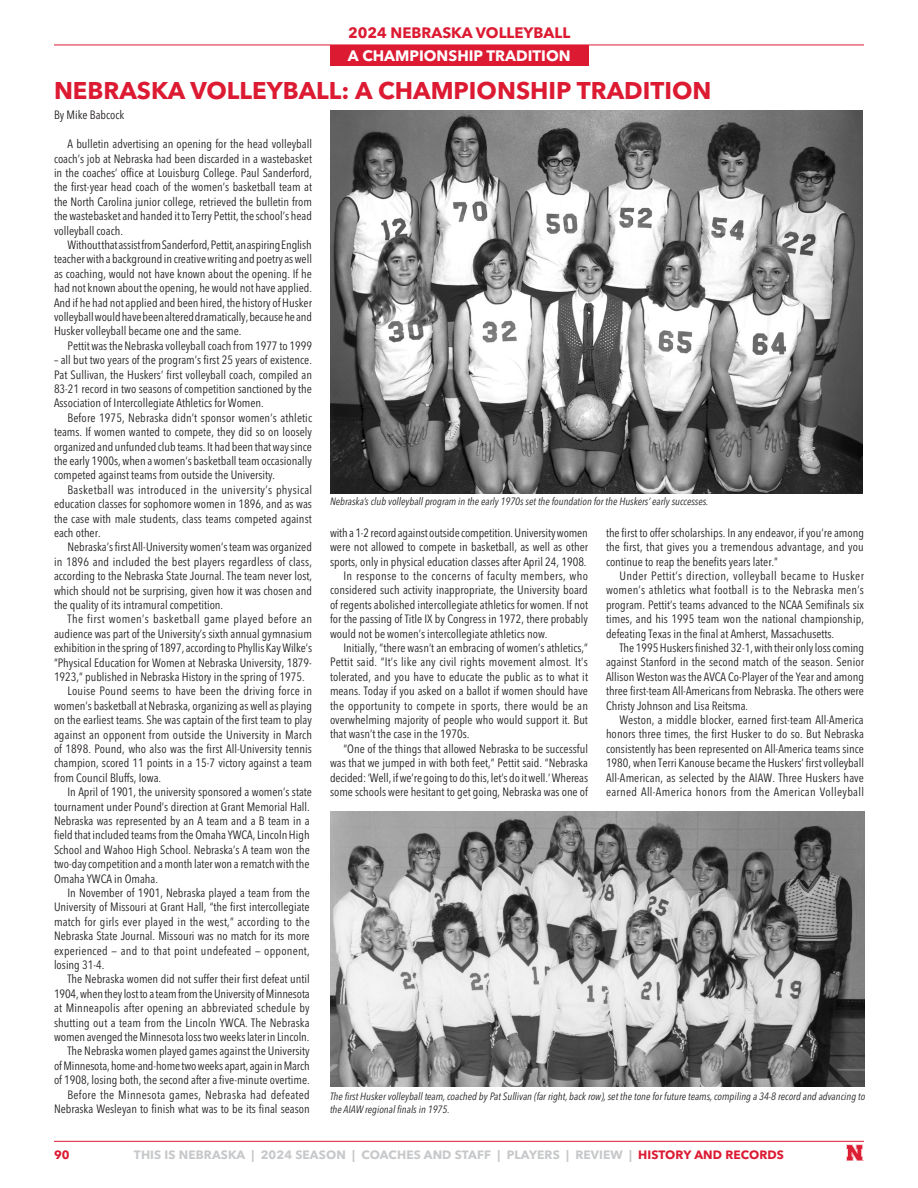
<style>
.page{position:relative;width:918px;height:1188px;background:#fff}
.page>*{position:absolute;margin:0;border:0;box-sizing:border-box;transform-origin:0 0}
.t1{font:700 24px "Avenir Next LT Pro";color:#dc1a32}
.t2{font:700 15px "Avenir Next LT Pro";color:#dc1a32}
.t3{font:700 15px "Avenir Next LT Pro";color:#fff}
.t4{font:condensed 12px/14.4px "Avenir Next LT Pro";color:#231f20;text-align:justify}
.t5{font:condensed 12px/14.4px "Avenir Next LT Pro";letter-spacing:.025em;color:#231f20;text-align:right}
.t6{font:700 12px "Avenir Next LT Pro";letter-spacing:.01em;color:#c7c8ca}
.t7{font:700 12px "Avenir Next LT Pro";color:#dc1a32}
.t8{font:italic condensed 10.5px/12.6px "Avenir Next LT Pro";color:#231f20}
.s1{color:#dc1a32}
</style>
<div class="page">
<hr style="left:54px;top:1141px;width:810px;height:1px;background:#dc1a32">
<svg style="left:846px;top:1145px;width:18px;height:16px"></svg>
<hr style="left:54px;top:45px;width:810px;height:1px;background:#dc1a32">
<div style="left:330px;top:45px;width:259px;height:21px;background:#dc1a32"></div>
<img style="left:330px;top:110px;width:533px;height:383px">
<img style="left:331px;top:811px;width:534px;height:276px">
<p class="t2" style="left:348px;top:24px;width:224px">2024 NEBRASKA VOLLEYBALL</p>
<p class="t3" style="left:348px;top:46px;width:224px">A CHAMPIONSHIP TRADITION</p>
<p class="t1" style="left:54px;top:76px;width:659px">NEBRASKA VOLLEYBALL: A CHAMPIONSHIP TRADITION</p>
<p class="t4" style="left:54px;top:108px;width:72px">By Mike Babcock</p>
<p class="t4" style="left:54px;top:137px;width:260px;text-indent:14px">A bulletin advertising an opening for the head volleyball coach’s job at Nebraska had been discarded in a wastebasket in the coaches’ office at Louisburg College. Paul Sanderford, the first-year head coach of the women’s basketball team at the North Carolina junior college, retrieved the bulletin from the wastebasket and handed it to Terry Pettit, the school’s head volleyball coach.</p>
<p class="t4" style="left:54px;top:237px;width:260px;text-indent:14px">Without that assist from Sanderford, Pettit, an aspiring English teacher with a background in creative writing and poetry as well as coaching, would not have known about the opening. If he had not known about the opening, he would not have applied.<br>And if he had not applied and been hired, the history of Husker volleyball would have been altered dramatically, because he and Husker volleyball became one and the same.</p>
<p class="t4" style="left:68px;top:338px;width:246px">Pettit was the Nebraska volleyball coach from 1977 to 1999</p>
<p class="t4" style="left:54px;top:353px;width:260px">– all but two years of the program’s first 25 years of existence.<br>Pat Sullivan, the Huskers’ first volleyball coach, compiled an 83-21 record in two seasons of competition sanctioned by the Association of Intercollegiate Athletics for Women.</p>
<p class="t4" style="left:54px;top:410px;width:260px;text-indent:14px">Before 1975, Nebraska didn’t sponsor women’s athletic teams. If women wanted to compete, they did so on loosely organized and unfunded club teams. It had been that way since the early 1900s, when a women’s basketball team occasionally competed against teams from outside the University.</p>
<p class="t4" style="left:54px;top:482px;width:260px;text-indent:14px">Basketball was introduced in the university’s physical education classes for sophomore women in 1896, and as was the case with male students, class teams competed against each other.</p>
<p class="t4" style="left:54px;top:540px;width:260px;text-indent:14px">Nebraska’s first All-University women’s team was organized in 1896 and included the best players regardless of class, according to the Nebraska State Journal. The team never lost, which should not be surprising, given how it was chosen and the quality of its intramural competition.</p>
<p class="t4" style="left:54px;top:612px;width:260px;text-indent:14px">The first women’s basketball game played before an audience was part of the University’s sixth annual gymnasium exhibition in the spring of 1897, according to Phyllis Kay Wilke’s “Physical Education for Women at Nebraska University, 1879- 1923,” published in Nebraska History in the spring of 1975.</p>
<p class="t4" style="left:54px;top:684px;width:260px;text-indent:14px">Louise Pound seems to have been the driving force in women’s basketball at Nebraska, organizing as well as playing on the earliest teams. She was captain of the first team to play against an opponent from outside the University in March of 1898. Pound, who also was the first All-University tennis champion, scored 11 points in a 15-7 victory against a team from Council Bluffs, Iowa.</p>
<p class="t4" style="left:54px;top:785px;width:259px;text-align:left;text-indent:14px">In April of 1901, the university sponsored a women’s state tournament under Pound’s direction at Grant Memorial Hall.<br>Nebraska was represented by an A team and a B team in a field that included teams from the Omaha YWCA, Lincoln High School and Wahoo High School. Nebraska’s A team won the two-day competition and a month later won a rematch with the Omaha YWCA in Omaha.</p>
<p class="t4" style="left:54px;top:885px;width:257px;text-indent:14px">In November of 1901, Nebraska played a team from the University of Missouri at Grant Hall, “the first intercollegiate match for girls ever played in the west,” according to the Nebraska State Journal. Missouri was no match for its more experienced — and to that point undefeated — opponent, losing 31-4.</p>
<p class="t4" style="left:54px;top:972px;width:257px;text-indent:14px">The Nebraska women did not suffer their first defeat until 1904, when they lost to a team from the University of Minnesota at Minneapolis after opening an abbreviated schedule by shutting out a team from the Lincoln YWCA. The Nebraska women avenged the Minnesota loss two weeks later in Lincoln.</p>
<p class="t4" style="left:54px;top:1044px;width:257px;text-indent:14px">The Nebraska women played games against the University of Minnesota, home-and-home two weeks apart, again in March of 1908, losing both, the second after a five-minute overtime.</p>
<p class="t5" style="left:54px;top:1087px;width:257px">Before the Minnesota games, Nebraska had defeated<br>Nebraska Wesleyan to finish what was to be its final season</p>
<p class="t8" style="left:330px;top:495px;width:380px">Nebraska’s club volleyball program in the early 1970s set the foundation for the Huskers’ early successes.</p>
<p class="t4" style="left:330px;top:525px;width:260px">with a 1-2 record against outside competition. University women were not allowed to compete in basketball, as well as other sports, only in physical education classes after April 24, 1908.</p>
<p class="t4" style="left:330px;top:568px;width:260px;text-indent:14px">In response to the concerns of faculty members, who considered such activity inappropriate, the University board of regents abolished intercollegiate athletics for women. If not for the passing of Title IX by Congress in 1972, there probably would not be women’s intercollegiate athletics now.</p>
<p class="t4" style="left:330px;top:640px;width:260px;text-indent:14px">Initially, “there wasn’t an embracing of women’s athletics,” Pettit said. “It’s like any civil rights movement almost. It’s tolerated, and you have to educate the public as to what it means. Today if you asked on a ballot if women should have the opportunity to compete in sports, there would be an overwhelming majority of people who would support it. But that wasn’t the case in the 1970s.</p>
<p class="t4" style="left:330px;top:741px;width:260px;text-indent:14px">“One of the things that allowed Nebraska to be successful was that we jumped in with both feet,” Pettit said. “Nebraska decided: ‘Well, if we’re going to do this, let’s do it well.’ Whereas some schools were hesitant to get going, Nebraska was one of</p>
<p class="t4" style="left:606px;top:525px;width:259px">the first to offer scholarships. In any endeavor, if you’re among the first, that gives you a tremendous advantage, and you continue to reap the benefits years later.”</p>
<p class="t4" style="left:606px;top:568px;width:260px;text-indent:14px">Under Pettit’s direction, volleyball became to Husker women’s athletics what football is to the Nebraska men’s program. Pettit’s teams advanced to the NCAA Semifinals six times, and his 1995 team won the national championship, defeating Texas in the final at Amherst, Massachusetts.</p>
<p class="t4" style="left:606px;top:640px;width:260px;text-indent:14px">The 1995 Huskers finished 32-1, with their only loss coming against Stanford in the second match of the season. Senior Allison Weston was the AVCA Co-Player of the Year and among three first-team All-Americans from Nebraska. The others were Christy Johnson and Lisa Reitsma.</p>
<p class="t4" style="left:606px;top:712px;width:260px;text-indent:14px">Weston, a middle blocker, earned first-team All-America honors three times, the first Husker to do so. But Nebraska consistently has been represented on All-America teams since 1980, when Terri Kanouse became the Huskers’ first volleyball All-American, as selected by the AIAW. Three Huskers have earned All-America honors from the American Volleyball</p>
<p class="t8" style="left:330px;top:1090px;width:537px">The first Husker volleyball team, coached by Pat Sullivan (far right, back row), set the tone for future teams, compiling a 34-8 record and advancing to the AIAW regional finals in 1975.</p>
<p class="t7" style="left:54px;top:1147px;width:17px">90</p>
<p class="t6" style="left:134px;top:1147px;width:652px">THIS IS NEBRASKA | 2024 SEASON | COACHES AND STAFF | PLAYERS | REVIEW | <span class="s1">HISTORY AND RECORDS</span></p>
</div>
